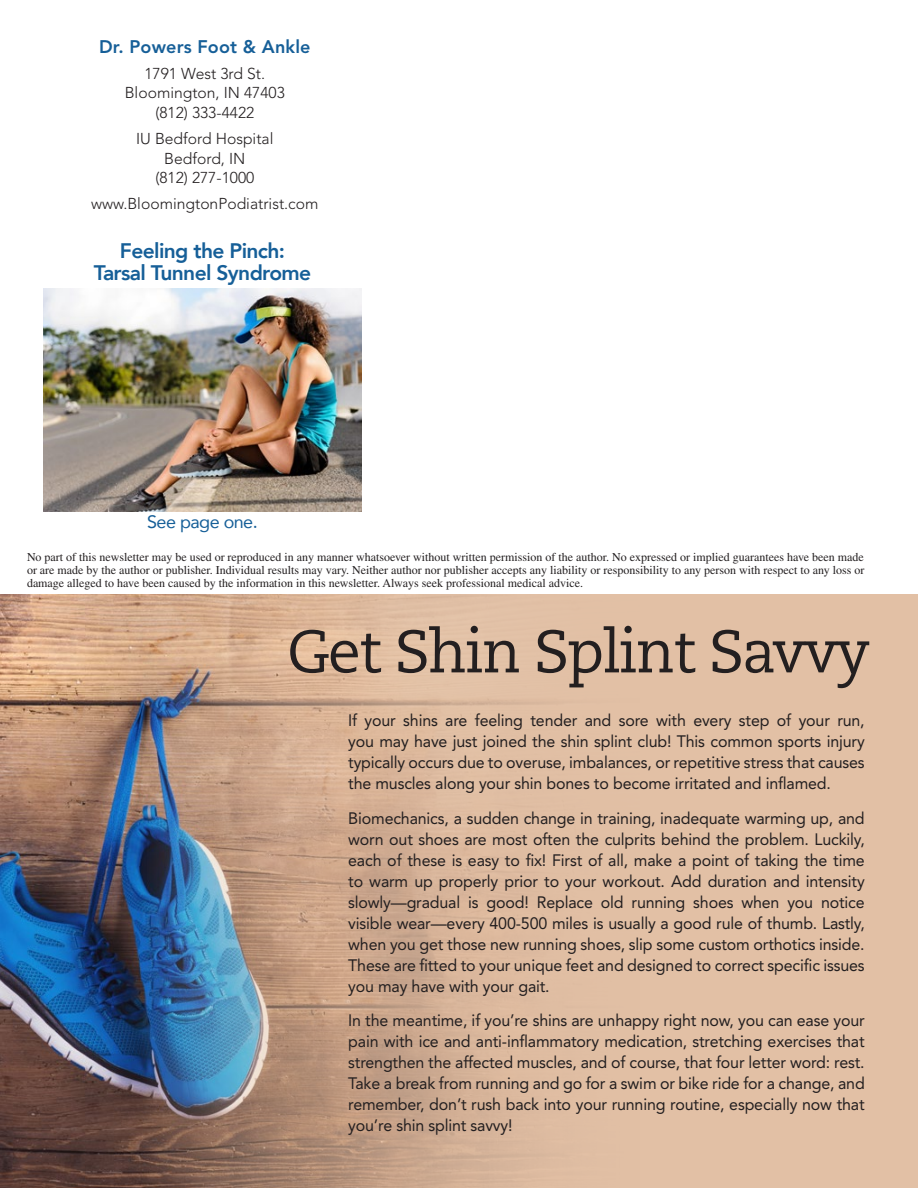
<style>
.page{position:relative;width:918px;height:1188px;background:#fff}
.page>*{position:absolute;margin:0;border:0;box-sizing:border-box;transform-origin:0 0}
.t1{font:60px "Caecilia LT Std";letter-spacing:-.03em;color:#231f20}
.t2{font:800 21px "Avenir";letter-spacing:-.03em;color:#165f98}
.t3{font:800 18.15px "Avenir LT Std";letter-spacing:.01em;color:#165f98}
.t4{font:18px "Avenir";letter-spacing:-.03em;color:#165f98}
.t5{font:16.5px/21px "Avenir LT Std";letter-spacing:-.01em;color:#231f20;text-align:justify}
.t6{font:300 15.6px "Avenir LT Std";color:#231f20}
.t7{font:12px/12.8px "Times LT Std";color:#231f20;text-align:justify}
</style>
<div class="page">
<div style="left:0;top:594px;width:918px;height:594px;background:#e2c0a5"></div>
<img style="left:0;top:594px;width:545px;height:594px">
<img style="left:44px;top:288px;width:317px;height:223px">
<p class="t3" style="left:99px;top:36px;width:213px">Dr. Powers Foot &amp; Ankle</p>
<p class="t6" style="left:145px;top:64px;width:122px">1791 West 3rd St.</p>
<p class="t6" style="left:125px;top:84px;width:162px">Bloomington, IN 47403</p>
<p class="t6" style="left:155px;top:103px;width:100px">(812) 333-4422</p>
<p class="t6" style="left:136px;top:130px;width:139px">IU Bedford Hospital</p>
<p class="t6" style="left:164px;top:149px;width:83px">Bedford, IN</p>
<p class="t6" style="left:155px;top:169px;width:100px">(812) 277-1000</p>
<p class="t6" style="left:91px;top:195px;width:229px">www.BloomingtonPodiatrist.com</p>
<p class="t2" style="left:120px;top:234px;width:167px">Feeling the Pinch:</p>
<p class="t2" style="left:94px;top:257px;width:219px">Tarsal Tunnel Syndrome</p>
<p class="t4" style="left:147px;top:508px;width:112px">See page one.</p>
<p class="t7" style="left:27px;top:551px;width:839px">No part of this newsletter may be used or reproduced in any manner whatsoever without written permission of the author. No expressed or implied guarantees have been made or are made by the author or publisher. Individual results may vary. Neither author nor publisher accepts any liability or responsibility to any person with respect to any loss or damage alleged to have been caused by the information in this newsletter. Always seek professional medical advice.</p>
<h1 class="t1" style="left:287px;top:617px;width:584px">Get Shin Splint Savvy</h1>
<p class="t5" style="left:348px;top:710px;width:518px">If your shins are feeling tender and sore with every step of your run, you may have just joined the shin splint club! This common sports injury typically occurs due to overuse, imbalances, or repetitive stress that causes the muscles along your shin bones to become irritated and inflamed.</p>
<p class="t5" style="left:348px;top:808px;width:518px">Biomechanics, a sudden change in training, inadequate warming up, and worn out shoes are most often the culprits behind the problem. Luckily, each of these is easy to fix! First of all, make a point of taking the time to warm up properly prior to your workout. Add duration and intensity slowly—gradual is good! Replace old running shoes when you notice visible wear—every 400-500 miles is usually a good rule of thumb. Lastly, when you get those new running shoes, slip some custom orthotics inside.<br>These are fitted to your unique feet and designed to correct specific issues you may have with your gait.</p>
<p class="t5" style="left:348px;top:1010px;width:518px">In the meantime, if you’re shins are unhappy right now, you can ease your pain with ice and anti-inflammatory medication, stretching exercises that strengthen the affected muscles, and of course, that four letter word: rest.<br>Take a break from running and go for a swim or bike ride for a change, and remember, don’t rush back into your running routine, especially now that you’re shin splint savvy!</p>
</div>
